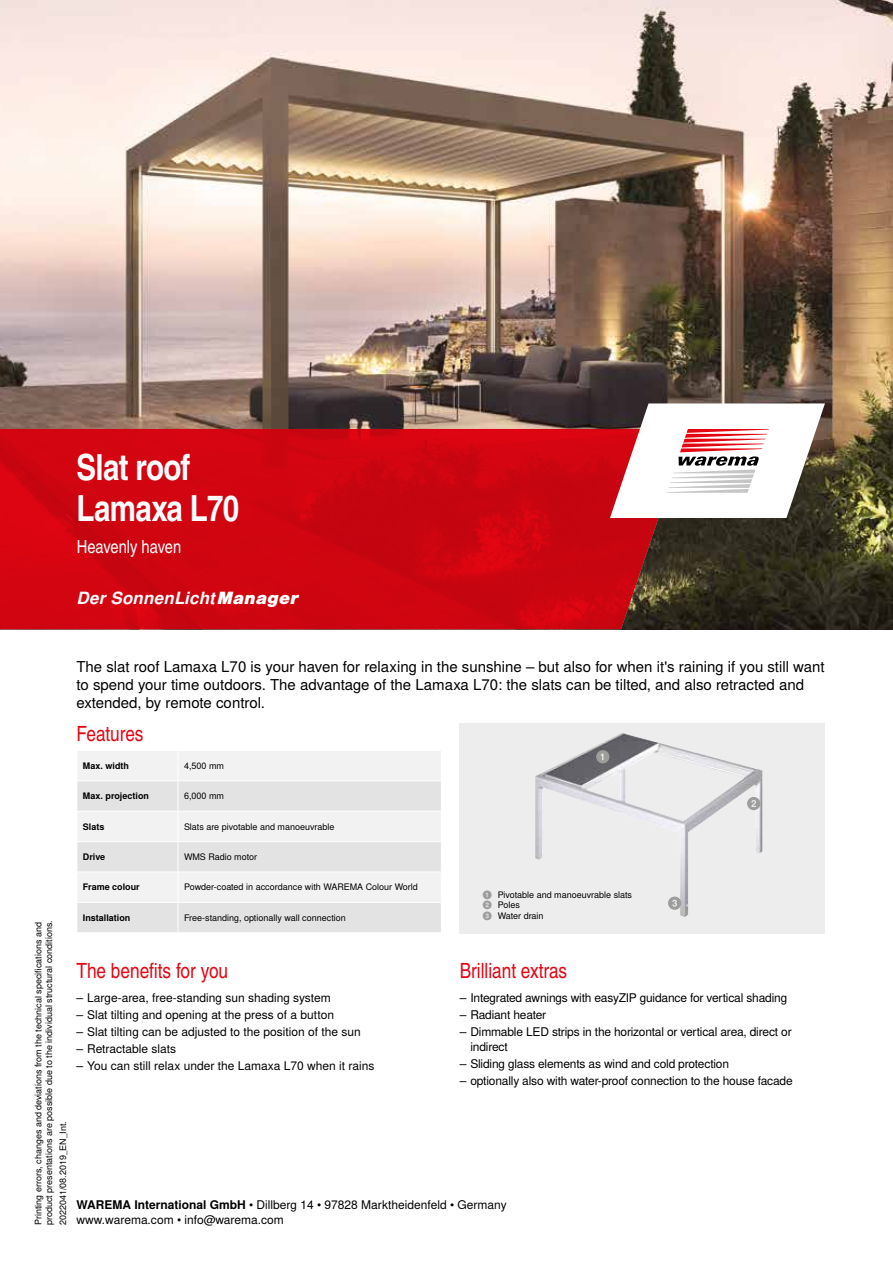
<style>
.page{position:relative;width:893px;height:1263px;background:#fff}
.page>*{position:absolute;margin:0;border:0;box-sizing:border-box;transform-origin:0 0}
.t1{font:700 36px/40.5px "Warema Nimbus Cnd";letter-spacing:-.02em;color:#fff}
.t2{font:21px "Warema Nimbus Cnd";color:#e30613}
.t3{font:18px "Warema Nimbus Cnd";letter-spacing:-.005em;color:#fff}
.t4{font:italic 700 16.8px "Warema Nimbus";letter-spacing:.015em;color:#fff}
.t5{font:15px/18px "Warema Nimbus";color:#000}
.t6{font:12px/15px "Warema Nimbus";letter-spacing:-.01em;color:#000}
.t7{font:9px/10.8px "Warema Nimbus";color:#000}
.t8{font:700 9px "Warema Nimbus";color:#000}
.s1{font-weight:900}
.s2{font-weight:700;color:#9d9d9c}
.s3{font-weight:700}
</style>
<div class="page">
<div style="left:460px;top:723px;width:365px;height:210px;background:#ededed"></div>
<img style="left:0;top:0;width:893px;height:629px">
<img style="left:535px;top:733px;width:227px;height:184px">
<svg style="left:596px;top:750px;width:13px;height:13px"></svg>
<svg style="left:747px;top:797px;width:13px;height:13px"></svg>
<svg style="left:668px;top:896px;width:13px;height:14px"></svg>
<svg style="left:0;top:429px;width:688px;height:200px;background:#c70711"></svg>
<svg style="left:610px;top:403px;width:215px;height:115px"></svg>
<div style="left:78px;top:751px;width:363px;height:29px;background:#f2f2f2"></div>
<svg style="left:78px;top:781px;width:363px;height:151px;fill:#e4e3e3"></svg>
<svg style="left:178px;top:751px;width:1px;height:29px"></svg>
<hr style="left:178px;top:781px;width:1px;height:30px;background:#fff">
<hr style="left:77px;top:811px;width:101px;height:1px;background:#fff">
<hr style="left:178px;top:811px;width:264px;height:1px;background:#fff">
<svg style="left:178px;top:812px;width:1px;height:29px"></svg>
<hr style="left:77px;top:841px;width:101px;height:1px;background:#fff">
<hr style="left:178px;top:841px;width:264px;height:1px;background:#fff">
<hr style="left:178px;top:842px;width:1px;height:30px;background:#fff">
<hr style="left:77px;top:872px;width:101px;height:1px;background:#fff">
<hr style="left:178px;top:872px;width:264px;height:1px;background:#fff">
<hr style="left:178px;top:872px;width:1px;height:30px;background:#fff">
<hr style="left:77px;top:902px;width:101px;height:1px;background:#fff">
<svg style="left:77px;top:903px;width:1px;height:29px"></svg>
<hr style="left:178px;top:902px;width:264px;height:1px;background:#fff">
<svg style="left:178px;top:903px;width:1px;height:29px"></svg>
<h1 class="t1" style="left:77px;top:448px;width:164px">Slat roof<br>Lamaxa L70</h1>
<h3 class="t3" style="left:77px;top:540px;width:106px">Heavenly haven</h3>
<h3 class="t4" style="left:77px;top:588px;width:224px">Der SonnenLicht <span class="s1">Manager</span></h3>
<p class="t7" style="left:34px;top:1225px;width:306px;rotate:-90deg">Printing errors, changes and deviations from the technical specifications and product presentations are possible due to the individual structural conditions.</p>
<p class="t7" style="left:58px;top:1225px;width:105px;rotate:-90deg">2022041/08.2019_EN_Int.</p>
<p class="t5" style="left:77px;top:659px;width:750px">The slat roof Lamaxa L70 is your haven for relaxing in the sunshine – but also for when it's raining if you still want to spend your time outdoors. The advantage of the Lamaxa L70: the slats can be tilted, and also retracted and extended, by remote control.</p>
<h2 class="t2" style="left:77px;top:726px;width:68px">Features</h2>
<p class="t8" style="left:83px;top:761px;width:48px">Max. width</p>
<p class="t7" style="left:184px;top:761px;width:42px">4,500 mm</p>
<p class="t8" style="left:83px;top:792px;width:68px">Max. projection</p>
<p class="t7" style="left:184px;top:791px;width:42px">6,000 mm</p>
<p class="t8" style="left:83px;top:822px;width:23px">Slats</p>
<p class="t7" style="left:184px;top:822px;width:152px">Slats are pivotable and manoeuvrable</p>
<p class="t8" style="left:83px;top:852px;width:24px">Drive</p>
<p class="t7" style="left:184px;top:852px;width:75px">WMS Radio motor</p>
<p class="t8" style="left:83px;top:883px;width:58px">Frame colour</p>
<p class="t7" style="left:184px;top:883px;width:235px">Powder-coated in accordance with WAREMA Colour World</p>
<p class="t8" style="left:83px;top:913px;width:49px">Installation</p>
<p class="t7" style="left:184px;top:913px;width:163px">Free-standing, optionally wall connection</p>
<h2 class="t2" style="left:77px;top:963px;width:153px">The benefits for you</h2>
<p class="t6" style="left:77px;top:991px;width:256px">– Large-area, free-standing sun shading system</p>
<p class="t6" style="left:77px;top:1008px;width:259px">– Slat tilting and opening at the press of a button</p>
<p class="t6" style="left:77px;top:1025px;width:286px">– Slat tilting can be adjusted to the position of the sun</p>
<p class="t6" style="left:77px;top:1042px;width:101px">– Retractable slats</p>
<p class="t6" style="left:77px;top:1059px;width:299px">– You can still relax under the Lamaxa L70 when it rains</p>
<p class="t7" style="left:483px;top:890px;width:151px"><span class="s2">➊</span> Pivotable and manoeuvrable slats<br><span class="s2">➋</span> Poles<br><span class="s2">➌</span> Water drain</p>
<h2 class="t2" style="left:460px;top:963px;width:109px">Brilliant extras</h2>
<p class="t6" style="left:460px;top:991px;width:329px">– Integrated awnings with easyZIP guidance for vertical shading</p>
<p class="t6" style="left:460px;top:1008px;width:88px">– Radiant heater</p>
<p class="t6" style="left:470px;top:1025px;width:323px;text-indent:-11px">– Dimmable LED strips in the horizontal or vertical area, direct or indirect</p>
<p class="t6" style="left:460px;top:1057px;width:271px">– Sliding glass elements as wind and cold protection</p>
<p class="t6" style="left:460px;top:1074px;width:335px">– optionally also with water-proof connection to the house facade</p>
<p class="t6" style="left:77px;top:1198px;width:432px"><span class="s3">WAREMA International GmbH</span> • Dillberg 14 • 97828 Marktheidenfeld • Germany www.warema.com • info@warema.com</p>
</div>
